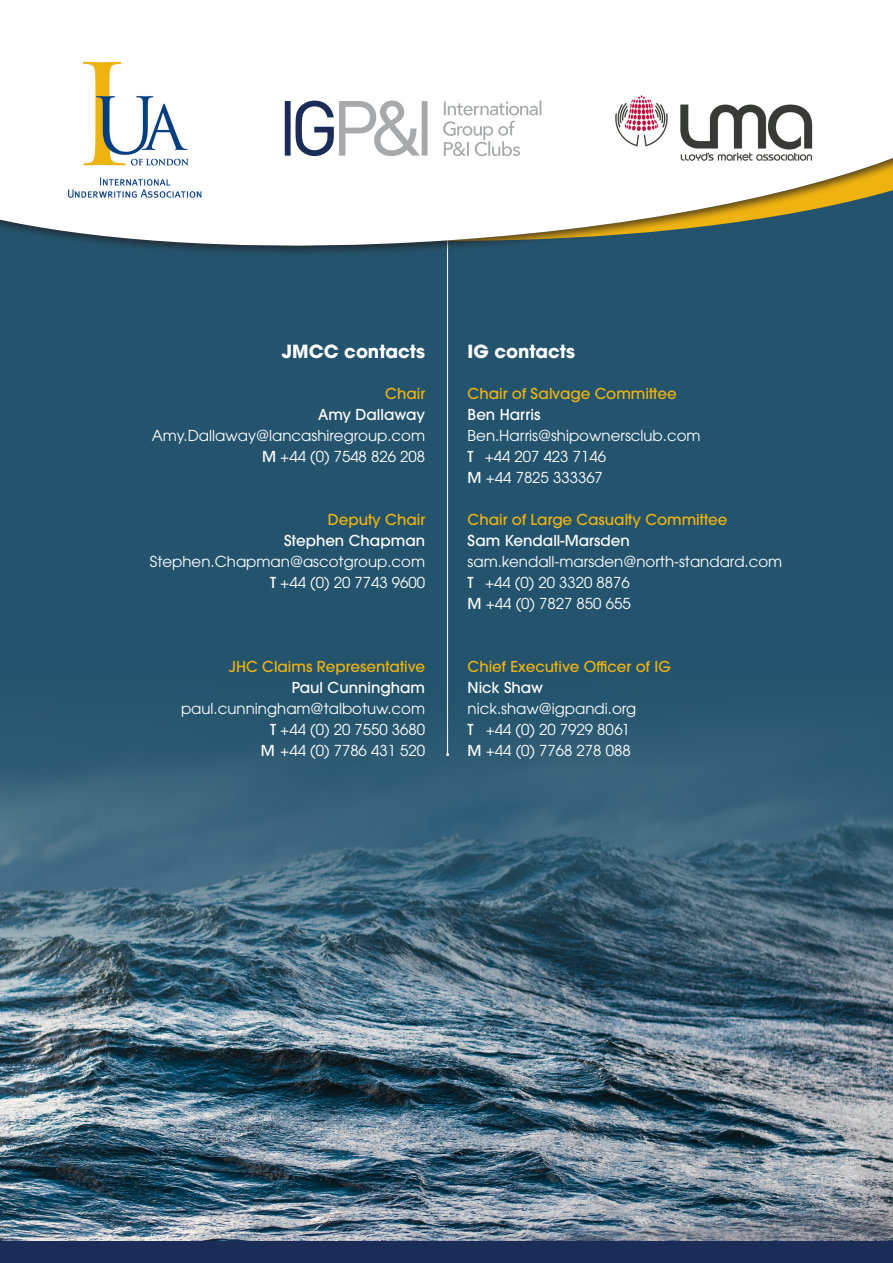
<style>
.page{position:relative;width:893px;height:1263px;background:#24546d}
.page>*{position:absolute;margin:0;border:0;box-sizing:border-box;transform-origin:0 0}
.t1{font:700 18px "ITC Avant Garde Pro";color:#fff}
.t2{font:15px "ITC Avant Garde Pro";color:#fff}
.t3{font:500 15px "ITC Avant Garde Pro";color:#efb310}
.t4{font:500 15px "ITC Avant Garde Pro";color:#fff}
.s1{font-weight:500}
</style>
<div class="page">
<img style="left:0;top:642px;width:893px;height:599px">
<hr style="left:447px;top:173px;width:1px;height:581px;background:#fff">
<svg style="left:0;top:0;width:893px;height:262px;background:#d8dddb"></svg>
<div style="left:0;top:1241px;width:893px;height:22px;background:#1c2c59"></div>
<img style="left:46px;top:41px;width:175px;height:175px">
<svg style="left:269px;top:81px;width:355px;height:75px;background:#e9eaec"></svg>
<img style="left:607px;top:82px;width:209px;height:91px">
<p class="t1" style="left:282px;top:339px;width:145px">JMCC contacts</p>
<p class="t3" style="left:385px;top:384px;width:41px">Chair</p>
<p class="t4" style="left:318px;top:405px;width:109px">Amy Dallaway</p>
<p class="t2" style="left:152px;top:426px;width:275px">Amy.Dallaway@lancashiregroup.com</p>
<p class="t2" style="left:262px;top:447px;width:164px"><span class="s1">M</span> +44 (0) 7548 826 208</p>
<p class="t3" style="left:328px;top:510px;width:99px">Deputy Chair</p>
<p class="t4" style="left:284px;top:531px;width:142px">Stephen Chapman</p>
<p class="t2" style="left:150px;top:552px;width:277px">Stephen.Chapman@ascotgroup.com</p>
<p class="t2" style="left:270px;top:573px;width:157px"><span class="s1">T</span> +44 (0) 20 7743 9600</p>
<p class="t3" style="left:229px;top:657px;width:198px">JHC Claims Representative</p>
<p class="t4" style="left:292px;top:678px;width:135px">Paul Cunningham</p>
<p class="t2" style="left:181px;top:699px;width:246px">paul.cunningham@talbotuw.com</p>
<p class="t2" style="left:270px;top:720px;width:157px"><span class="s1">T</span> +44 (0) 20 7550 3680</p>
<p class="t2" style="left:261px;top:741px;width:166px"><span class="s1">M</span> +44 (0) 7786 431 520</p>
<p class="t1" style="left:468px;top:339px;width:109px">IG contacts</p>
<p class="t3" style="left:468px;top:384px;width:211px">Chair of Salvage Committee</p>
<p class="t4" style="left:468px;top:405px;width:74px">Ben Harris</p>
<p class="t2" style="left:468px;top:426px;width:234px">Ben.Harris@shipownersclub.com</p>
<p class="t2" style="left:468px;top:447px;width:140px"><span class="s1">T</span> +44 207 423 7146</p>
<p class="t2" style="left:468px;top:468px;width:137px"><span class="s1">M</span> +44 7825 333367</p>
<p class="t3" style="left:468px;top:510px;width:261px">Chair of Large Casualty Committee</p>
<p class="t4" style="left:468px;top:531px;width:164px">Sam Kendall-Marsden</p>
<p class="t2" style="left:468px;top:552px;width:316px">sam.kendall-marsden@north-standard.com</p>
<p class="t2" style="left:468px;top:573px;width:164px"><span class="s1">T</span> +44 (0) 20 3320 8876</p>
<p class="t2" style="left:468px;top:594px;width:164px"><span class="s1">M</span> +44 (0) 7827 850 655</p>
<p class="t3" style="left:468px;top:657px;width:205px">Chief Executive Officer of IG</p>
<p class="t4" style="left:468px;top:678px;width:77px">Nick Shaw</p>
<p class="t2" style="left:468px;top:699px;width:170px">nick.shaw@igpandi.org</p>
<p class="t2" style="left:468px;top:720px;width:164px"><span class="s1">T</span> +44 (0) 20 7929 8061</p>
<p class="t2" style="left:468px;top:741px;width:164px"><span class="s1">M</span> +44 (0) 7768 278 088</p>
</div>
